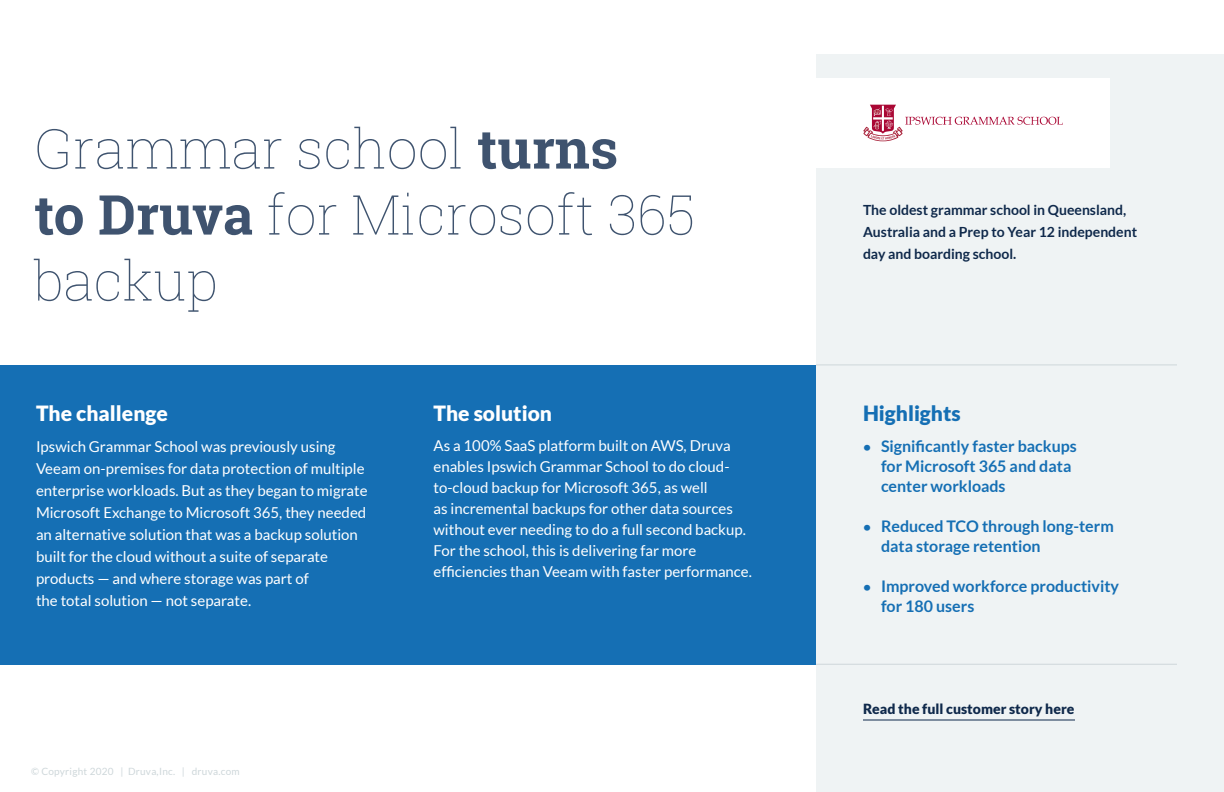
<style>
.page{position:relative;width:1224px;height:792px;background:#fff}
.page>*{position:absolute;margin:0;border:0;box-sizing:border-box;transform-origin:0 0}
.t1{font:100 55px/66px "Roboto Slab";color:#0f294b}
.Challenge_Solution_H{font:900 21px "Lato";color:#fff}
.Challenge_Solution_H-2{font:900 21px "Lato";color:#156fb4}
.t2{font:700 16px/20px "Lato";color:#156fb4}
.Challenge_Solution_B{font:15px/22px "Lato";color:#fff}
.Paragraph_Style_1{font:700 14px/22px "Lato";color:#0f294b}
.Paragraph_Style_1-2{font:900 14px "Lato";color:#0f294b}
.t3{font:10px "Lato";letter-spacing:.025em;color:#ced7da}
.s1{font-weight:700}
.s2{font-size:14px}
</style>
<div class="page">
<div style="left:0;top:365px;width:816px;height:299px;background:#156fb4"></div>
<div style="left:816px;top:54px;width:408px;height:738px;background:#eff3f4"></div>
<div style="left:816px;top:78px;width:294px;height:90px;background:#fff"></div>
<hr style="left:863px;top:720px;width:212px;height:1px;background:#0f294b">
<hr style="left:816px;top:365px;width:361px;height:1px;background:#ced7da">
<hr style="left:816px;top:664px;width:361px;height:1px;background:#ced7da">
<svg style="left:863px;top:105px;width:200px;height:36px"></svg>
<h1 class="t1" style="left:34px;top:114px;width:663px">Grammar school <span class="s1">turns<br>to Druva</span> for Microsoft 365 backup</h1>
<p class="Paragraph_Style_1" style="left:863px;top:199px;width:276px">The oldest grammar school in Queensland,<br>Australia and a Prep to Year 12 independent day and boarding school.</p>
<p class="Challenge_Solution_H" style="left:36px;top:401px;width:133px">The challenge</p>
<p class="Challenge_Solution_B" style="left:36px;top:435px;width:333px">Ipswich Grammar School was previously using Veeam on-premises for data protection of multiple enterprise workloads. But as they began to migrate Microsoft Exchange to Microsoft 365, they needed an alternative solution that was a backup solution built for the cloud without a suite of separate products — and where storage was part of<br>the total solution — not separate.</p>
<p class="t3" style="left:31px;top:766px;width:210px">© Copyright 2020 | Druva,Inc. | druva.com</p>
<p class="Challenge_Solution_H" style="left:434px;top:401px;width:120px">The solution</p>
<p class="Challenge_Solution_B" style="left:434px;top:435px;width:320px;line-height:21px">As a 100% SaaS platform built on AWS, Druva enables Ipswich Grammar School to do cloud&shy;to-cloud backup for Microsoft 365, as well<br>as incremental backups for other data sources without ever needing to do a full second backup.<br>For the school, this is delivering far more efficiencies than Veeam with faster performance.</p>
<p class="t2" style="left:881px;top:436px;width:197px;text-indent:-18px"><span class="s2">•</span> Significantly faster backups for Microsoft 365 and data center workloads</p>
<p class="Challenge_Solution_H-2" style="left:863px;top:401px;width:99px">Highlights</p>
<p class="t2" style="left:881px;top:516px;width:234px;text-indent:-18px"><span class="s2">•</span> Reduced TCO through long-term data storage retention</p>
<p class="t2" style="left:881px;top:576px;width:240px;text-indent:-18px"><span class="s2">•</span> Improved workforce productivity for 180 users</p>
<p class="Paragraph_Style_1-2" style="left:863px;top:701px;width:213px">Read the full customer story here</p>
</div>
